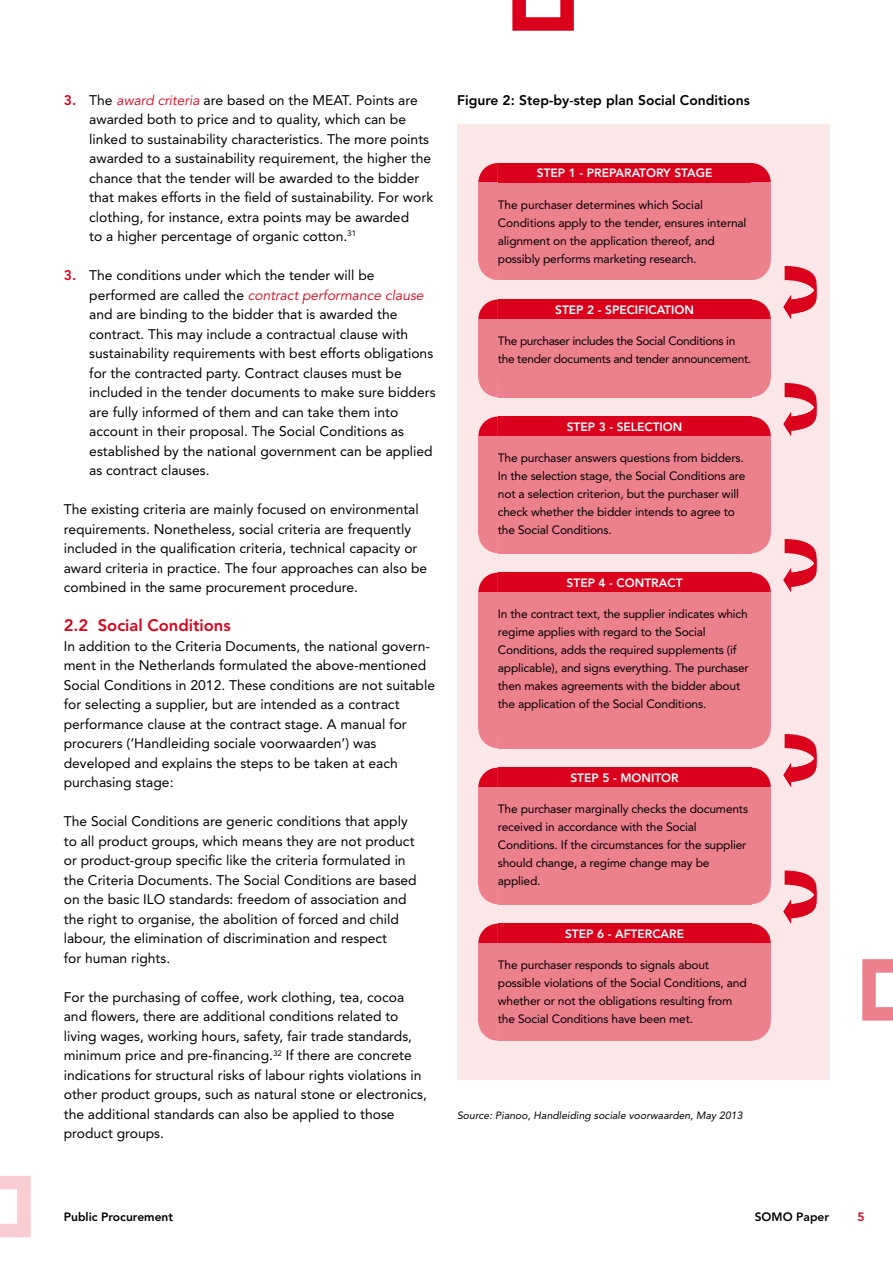
<style>
.page{position:relative;width:893px;height:1263px;background:#fff}
.page>*{position:absolute;margin:0;border:0;box-sizing:border-box;transform-origin:0 0}
.t1{font:800 16.5px "Avenir LT Std";color:#db001b}
.t2{font:13.8px/19.5px "Avenir LT Std";color:#000}
.t3{font:800 13.8px "Avenir LT Std";color:#000}
.t4{font:12px/18px "Avenir LT Std";letter-spacing:-.015em;color:#000}
.t5{font:800 12px "Avenir LT Std";color:#fff}
.t6{font:800 12px "Avenir LT Std";color:#000}
.t7{font:800 12px "Avenir LT Std";color:#db001b}
.t8{font:italic 10.5px "Avenir LT Std";color:#000}
.s1{font-weight:800;color:#db001b}
.s2{font-style:italic;color:#db001b}
</style>
<div class="page">
<svg style="left:0;top:1176px;width:31px;height:61px"></svg>
<svg style="left:512px;top:0;width:62px;height:31px"></svg>
<svg style="left:862px;top:959px;width:31px;height:61px"></svg>
<div style="left:457px;top:124px;width:372px;height:956px;background:#fbe6e8"></div>
<div style="left:498px;top:183px;width:253px;height:97px;background:#ed808d"></div>
<div style="left:498px;top:319px;width:253px;height:78px;background:#ed808d"></div>
<div style="left:498px;top:436px;width:253px;height:117px;background:#ed808d"></div>
<div style="left:498px;top:592px;width:253px;height:156px;background:#ed808d"></div>
<div style="left:498px;top:787px;width:253px;height:117px;background:#ed808d"></div>
<div style="left:498px;top:943px;width:253px;height:98px;background:#ed808d"></div>
<div style="left:498px;top:163px;width:253px;height:20px;background:#db001b"></div>
<div style="left:498px;top:300px;width:253px;height:19px;background:#db001b"></div>
<div style="left:498px;top:417px;width:253px;height:19px;background:#db001b"></div>
<div style="left:498px;top:573px;width:253px;height:19px;background:#db001b"></div>
<div style="left:498px;top:768px;width:253px;height:19px;background:#db001b"></div>
<div style="left:498px;top:924px;width:253px;height:19px;background:#db001b"></div>
<svg style="left:478px;top:163px;width:20px;height:20px"></svg>
<svg style="left:478px;top:261px;width:20px;height:19px"></svg>
<div style="left:478px;top:183px;width:20px;height:78px;background:#ed808d"></div>
<svg style="left:478px;top:300px;width:20px;height:19px"></svg>
<svg style="left:478px;top:378px;width:20px;height:19px"></svg>
<div style="left:478px;top:319px;width:20px;height:59px;background:#ed808d"></div>
<svg style="left:478px;top:417px;width:20px;height:19px"></svg>
<svg style="left:478px;top:534px;width:20px;height:19px"></svg>
<div style="left:478px;top:436px;width:20px;height:98px;background:#ed808d"></div>
<svg style="left:751px;top:163px;width:20px;height:20px"></svg>
<svg style="left:751px;top:261px;width:20px;height:19px"></svg>
<div style="left:751px;top:183px;width:20px;height:78px;background:#ed808d"></div>
<svg style="left:751px;top:300px;width:20px;height:19px"></svg>
<svg style="left:751px;top:378px;width:20px;height:19px"></svg>
<div style="left:751px;top:319px;width:20px;height:59px;background:#ed808d"></div>
<svg style="left:751px;top:417px;width:20px;height:19px"></svg>
<svg style="left:751px;top:534px;width:20px;height:19px"></svg>
<div style="left:751px;top:436px;width:20px;height:98px;background:#ed808d"></div>
<svg style="left:478px;top:573px;width:20px;height:19px"></svg>
<svg style="left:478px;top:768px;width:20px;height:19px"></svg>
<svg style="left:478px;top:924px;width:20px;height:19px"></svg>
<svg style="left:478px;top:729px;width:20px;height:19px"></svg>
<svg style="left:478px;top:885px;width:20px;height:19px"></svg>
<svg style="left:478px;top:1021px;width:20px;height:20px"></svg>
<div style="left:478px;top:592px;width:20px;height:137px;background:#ed808d"></div>
<div style="left:478px;top:787px;width:20px;height:98px;background:#ed808d"></div>
<div style="left:478px;top:943px;width:20px;height:78px;background:#ed808d"></div>
<svg style="left:751px;top:573px;width:20px;height:19px"></svg>
<svg style="left:751px;top:768px;width:20px;height:19px"></svg>
<svg style="left:751px;top:924px;width:20px;height:19px"></svg>
<svg style="left:751px;top:729px;width:20px;height:19px"></svg>
<svg style="left:751px;top:885px;width:20px;height:19px"></svg>
<svg style="left:751px;top:1021px;width:20px;height:20px"></svg>
<div style="left:751px;top:592px;width:20px;height:137px;background:#ed808d"></div>
<div style="left:751px;top:787px;width:20px;height:98px;background:#ed808d"></div>
<div style="left:751px;top:943px;width:20px;height:78px;background:#ed808d"></div>
<svg style="left:783px;top:266px;width:33px;height:53px"></svg>
<svg style="left:783px;top:383px;width:33px;height:53px"></svg>
<svg style="left:783px;top:539px;width:33px;height:53px"></svg>
<svg style="left:783px;top:734px;width:33px;height:53px"></svg>
<svg style="left:783px;top:870px;width:33px;height:54px"></svg>
<p class="t2" style="left:89px;top:90px;width:345px;text-indent:-26px"><span class="s1">3.</span> The <span class="s2">award criteria</span> are based on the MEAT. Points are awarded both to price and to quality, which can be linked to sustainability characteristics. The more points awarded to a sustainability requirement, the higher the chance that the tender will be awarded to the bidder that makes efforts in the field of sustainability. For work clothing, for instance, extra points may be awarded<br>to a higher percentage of organic cotton.<sup>31</sup></p>
<p class="t2" style="left:89px;top:266px;width:348px;text-indent:-26px"><span class="s1">3.</span> The conditions under which the tender will be performed are called the <span class="s2">contract performance clause </span>and are binding to the bidder that is awarded the contract. This may include a contractual clause with sustainability requirements with best efforts obligations for the contracted party. Contract clauses must be included in the tender documents to make sure bidders are fully informed of them and can take them into account in their proposal. The Social Conditions as established by the national government can be applied as contract clauses.</p>
<p class="t2" style="left:64px;top:500px;width:365px">The existing criteria are mainly focused on environmental requirements. Nonetheless, social criteria are frequently included in the qualification criteria, technical capacity or award criteria in practice. The four approaches can also be combined in the same procurement procedure.</p>
<p class="t1" style="left:64px;top:616px;width:168px">2.2 Social Conditions</p>
<p class="t2" style="left:64px;top:636px;width:373px">In addition to the Criteria Documents, the national govern&shy;ment in the Netherlands formulated the above-mentioned Social Conditions in 2012. These conditions are not suitable for selecting a supplier, but are intended as a contract performance clause at the contract stage. A manual for procurers (‘Handleiding sociale voorwaarden’) was developed and explains the steps to be taken at each purchasing stage:</p>
<p class="t2" style="left:64px;top:812px;width:354px">The Social Conditions are generic conditions that apply to all product groups, which means they are not product or product-group specific like the criteria formulated in the Criteria Documents. The Social Conditions are based on the basic ILO standards: freedom of association and the right to organise, the abolition of forced and child labour, the elimination of discrimination and respect<br>for human rights.</p>
<p class="t2" style="left:64px;top:987px;width:365px">For the purchasing of coffee, work clothing, tea, cocoa and flowers, there are additional conditions related to living wages, working hours, safety, fair trade standards, minimum price and pre-financing.<sup>32</sup> If there are concrete indications for structural risks of labour rights violations in other product groups, such as natural stone or electronics, the additional standards can also be applied to those product groups.</p>
<p class="t3" style="left:457px;top:92px;width:294px">Figure 2: Step-by-step plan Social Conditions</p>
<p class="t5" style="left:537px;top:166px;width:15px">Step</p>
<p class="t5" style="left:569px;top:166px;width:34px">1 - Preparator</p>
<p class="t5" style="left:663px;top:166px;width:20px">y stage</p>
<p class="t4" style="left:498px;top:196px;width:250px">The purchaser determines which Social Conditions apply to the tender, ensures internal alignment on the application thereof, and possibly performs marketing research.</p>
<p class="t5" style="left:555px;top:303px;width:65px">StEp 2 - Specification</p>
<p class="t4" style="left:498px;top:332px;width:255px">The purchaser includes the Social Conditions in the tender documents and tender announcement.</p>
<p class="t5" style="left:567px;top:420px;width:79px">StEp 3 - Selection</p>
<p class="t4" style="left:498px;top:449px;width:249px">The purchaser answers questions from bidders.<br>In the selection stage, the Social Conditions are not a selection criterion, but the purchaser will check whether the bidder intends to agree to the Social Conditions.</p>
<p class="t5" style="left:567px;top:576px;width:68px">StEp 4 - Contract</p>
<p class="t4" style="left:498px;top:605px;width:252px">In the contract text, the supplier indicates which regime applies with regard to the Social Conditions, adds the required supplements (if applicable), and signs everything. The purchaser then makes agreements with the bidder about the application of the Social Conditions.</p>
<p class="t5" style="left:570px;top:771px;width:70px">StEp 5 - Monitor</p>
<p class="t4" style="left:498px;top:800px;width:252px">The purchaser marginally checks the documents received in accordance with the Social Conditions. If the circumstances for the supplier should change, a regime change may be applied.</p>
<p class="t5" style="left:565px;top:927px;width:68px">StEp 6 - Aftercare</p>
<p class="t4" style="left:498px;top:956px;width:250px">The purchaser responds to signals about possible violations of the Social Conditions, and whether or not the obligations resulting from the Social Conditions have been met.</p>
<p class="t8" style="left:457px;top:1109px;width:287px">Source: Pianoo, Handleiding sociale voorwaarden, May 2013</p>
<p class="t6" style="left:64px;top:1210px;width:111px">Public Procurement</p>
<p class="t6" style="left:755px;top:1210px;width:76px">SOMO Paper</p>
<p class="t7" style="left:857px;top:1210px;width:9px">5</p>
</div>
